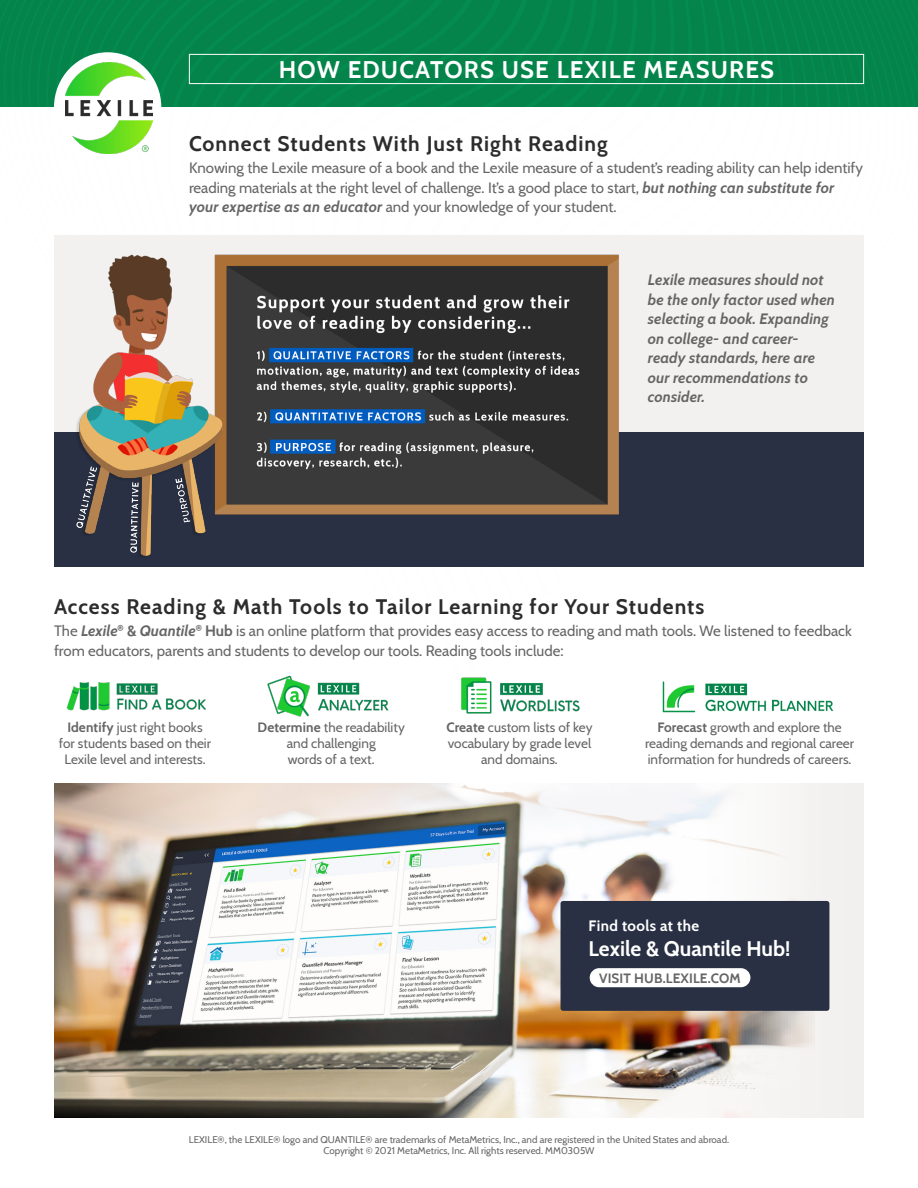
<style>
.page{position:relative;width:918px;height:1188px;background:#fff}
.page>*{position:absolute;margin:0;border:0;box-sizing:border-box;transform-origin:0 0}
.t1{font:700 24px "Cabin";letter-spacing:.05em;color:#fff}
.t2{font:700 21px "Cabin";letter-spacing:.05em;color:#2c2c2c}
.t3{font:700 21px "Cabin";color:#fff}
.t4{font:15px/19.5px "Cabin";color:#656565}
.t5{font:italic 700 15px/19.5px "Cabin";letter-spacing:.01em;color:#656565}
.t6{font:700 15px "Cabin";letter-spacing:.025em;color:#fff}
.t7{font:13.5px/16.2px "Cabin";color:#656565;text-align:center}
.t8{font:700 13.5px "Cabin";letter-spacing:.01em;color:#656565}
.t9{font:9.75px "Cabin";color:#656665}
.s1{font-weight:700;font-style:italic}
.s2{font-weight:700}
</style>
<div class="page">
<div style="left:0;top:0;width:918px;height:107px;background:#04844b"></div>
<div style="left:54px;top:52px;width:107px;height:110px;background:#fff;border-radius:50%"></div>
<img style="left:65px;top:63px;width:88px;height:91px">
<div style="left:54px;top:235px;width:810px;height:197px;background:#f3f1f0"></div>
<div style="left:54px;top:432px;width:810px;height:135px;background:#293043"></div>
<div style="left:526px;top:783px;width:338px;height:335px;background:#f2f0ee"></div>
<img style="left:54px;top:783px;width:758px;height:335px">
<div style="left:561px;top:901px;width:268px;height:110px;background:#293043;border-radius:3px"></div>
<div style="left:189px;top:54px;width:675px;height:30px;border:1px solid #fff"></div>
<img style="left:76px;top:254px;width:543px;height:302px">
<img style="left:66px;top:682px;width:141px;height:29px">
<img style="left:267px;top:675px;width:122px;height:42px">
<img style="left:461px;top:677px;width:119px;height:37px">
<img style="left:662px;top:681px;width:172px;height:32px">
<div style="left:590px;top:968px;width:160px;height:19px;background:#fff;border-radius:10px"></div>
<h2 class="t1" style="left:279px;top:51px;width:497px">HOW EDUCATORS USE LEXILE MEASURES</h2>
<h3 class="t2" style="left:189px;top:127px;width:420px">Connect Students With Just Right Reading</h3>
<p class="t4" style="left:189px;top:157px;width:676px">Knowing the Lexile measure of a book and the Lexile measure of a student’s reading ability can help identify reading materials at the right level of challenge. It’s a good place to start, <span class="s1">but nothing can substitute for your expertise as an educator</span> and your knowledge of your student.</p>
<p class="t5" style="left:648px;top:269px;width:189px">Lexile measures should not be the only factor used when selecting a book. Expanding on college- and career&shy;ready standards, here are our recommendations to consider.</p>
<h3 class="t2" style="left:54px;top:590px;width:652px">Access Reading &amp; Math Tools to Tailor Learning for Your Students</h3>
<p class="t4" style="left:54px;top:620px;width:799px">The <span class="s1">Lexile</span><sup>®</sup> <span class="s2">&amp;</span> <span class="s1">Quantile</span><sup>®</sup> <span class="s2">Hub</span> is an online platform that provides easy access to reading and math tools. We listened to feedback from educators, parents and students to develop our tools. Reading tools include:</p>
<p class="t7" style="left:59px;top:718px;width:154px"><span class="s2">Identify</span> just right books for students based on their<br>Lexile level and interests.</p>
<p class="t7" style="left:258px;top:718px;width:149px"><span class="s2">Determine</span> the readability and challenging<br>words of a text.</p>
<p class="t7" style="left:446px;top:718px;width:148px"><span class="s2">Create</span> custom lists of key vocabulary by grade level and domains.</p>
<p class="t7" style="left:645px;top:718px;width:211px"><span class="s2">Forecast</span> growth and explore the reading demands and regional career information for hundreds of careers.</p>
<p class="t6" style="left:589px;top:913px;width:112px">Find tools at the</p>
<p class="t3" style="left:589px;top:932px;width:203px">Lexile &amp; Quantile Hub!</p>
<p class="t8" style="left:599px;top:967px;width:143px">VISIT HUB.LEXILE.COM</p>
<p class="t9" style="left:189px;top:1132px;width:542px">LEXILE®, the LEXILE® logo and QUANTILE® are trademarks of MetaMetrics, Inc., and are registered in the United States and abroad.</p>
<p class="t9" style="left:324px;top:1143px;width:273px">Copyright © 2021 MetaMetrics, Inc. All rights reserved. MM0305W</p>
</div>
